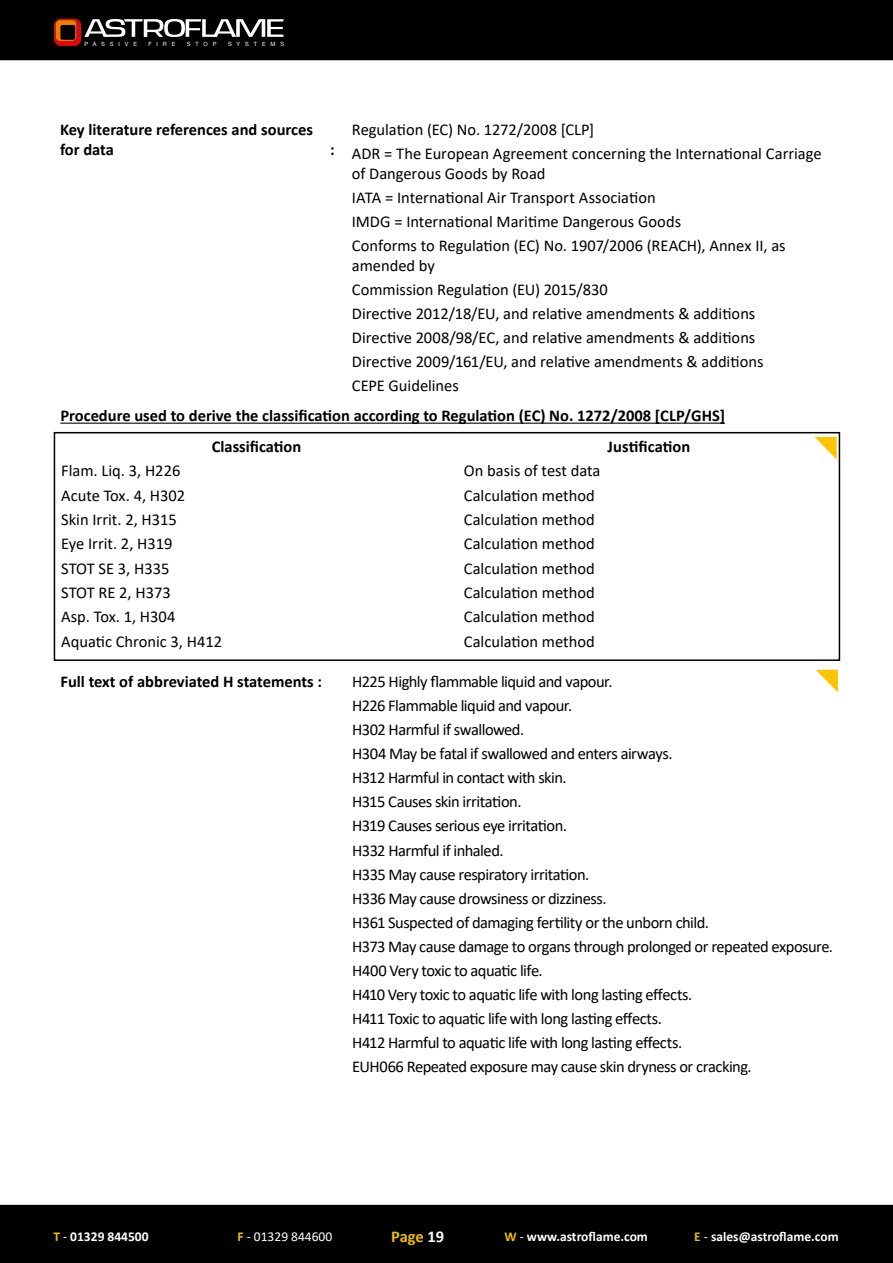
<style>
.page{position:relative;width:893px;height:1263px;background:#fff}
.page>*{position:absolute;margin:0;border:0;box-sizing:border-box;transform-origin:0 0}
.t1{font:16.5px/24px "Calibri";letter-spacing:-.015em;color:#000}
.t2{font:700 16.5px/19.8px "Calibri";color:#000}
.t3{font:700 16.5px "Calibri";letter-spacing:-.005em;color:#ebbe00}
.t4{font:700 13.5px "Calibri";color:#fff}
.t5{font:13.5px "Calibri";color:#fff}
.t6{font:5.85px "Helvetica Neue";letter-spacing:.84em;color:#fff}
.s1{color:#fff}
.s2{color:#ebbe00}
.s3{font-weight:400}
.s4{font-weight:700;color:#ebbe00}
</style>
<div class="page">
<div style="left:0;top:0;width:893px;height:60px;background:#000"></div>
<div style="left:0;top:1205px;width:893px;height:58px;background:#000"></div>
<svg style="left:54px;top:19px;width:230px;height:27px"></svg>
<hr style="left:60px;top:423px;width:665px;height:1px;background:#000">
<div style="left:54px;top:432px;width:786px;height:229px;border:2px solid #000"></div>
<svg style="left:814px;top:437px;width:23px;height:22px"></svg>
<svg style="left:816px;top:670px;width:22px;height:22px"></svg>
<p class="t6" style="left:84px;top:40px;width:54px">PASSIVE</p>
<p class="t6" style="left:148px;top:40px;width:28px">FIRE</p>
<p class="t6" style="left:187px;top:40px;width:31px">STOP</p>
<p class="t6" style="left:228px;top:40px;width:58px">SYSTEMS</p>
<p class="t1" style="left:352px;top:117px;width:471px">Regulation (EC) No. 1272/2008 [CLP]<br>ADR = The European Agreement concerning the International Carriage</p>
<p class="t1" style="left:352px;top:161px;width:435px">of Dangerous Goods by Road<br>IATA = International Air Transport Association<br>IMDG = International Maritime Dangerous Goods<br>Conforms to Regulation (EC) No. 1907/2006 (REACH), Annex II, as</p>
<p class="t1" style="left:352px;top:253px;width:413px">amended by<br>Commission Regulation (EU) 2015/830<br>Directive 2012/18/EU, and relative amendments &amp; additions Directive 2008/98/EC, and relative amendments &amp; additions Directive 2009/161/EU, and relative amendments &amp; additions CEPE Guidelines</p>
<p class="t2" style="left:212px;top:400px;width:515px;line-height:30.5px;text-indent:-151px">Procedure used to derive the classification according to Regulation (EC) No. 1272/2008 [CLP/GHS]<br>Classification</p>
<p class="t2" style="left:60px;top:120px;width:254px">Key literature references and sources for data</p>
<p class="t2" style="left:330px;top:140px;width:6px">:</p>
<p class="t2" style="left:608px;top:436px;width:84px">Justification</p>
<p class="t1" style="left:61px;top:458px;width:121px">Flam. Liq. 3, H226</p>
<p class="t1" style="left:464px;top:458px;width:138px">On basis of test data</p>
<p class="t1" style="left:61px;top:483px;width:126px">Acute Tox. 4, H302</p>
<p class="t1" style="left:464px;top:483px;width:132px">Calculation method</p>
<p class="t1" style="left:61px;top:507px;width:117px">Skin Irrit. 2, H315</p>
<p class="t1" style="left:464px;top:507px;width:132px">Calculation method</p>
<p class="t1" style="left:61px;top:531px;width:113px">Eye Irrit. 2, H319</p>
<p class="t1" style="left:464px;top:531px;width:132px">Calculation method</p>
<p class="t1" style="left:61px;top:556px;width:110px">STOT SE 3, H335</p>
<p class="t1" style="left:464px;top:556px;width:132px">Calculation method</p>
<p class="t1" style="left:61px;top:580px;width:111px">STOT RE 2, H373</p>
<p class="t1" style="left:464px;top:580px;width:132px">Calculation method</p>
<p class="t1" style="left:61px;top:604px;width:116px">Asp. Tox. 1, H304</p>
<p class="t1" style="left:464px;top:604px;width:132px">Calculation method</p>
<p class="t1" style="left:61px;top:629px;width:162px">Aquatic Chronic 3, H412</p>
<p class="t1" style="left:464px;top:629px;width:132px">Calculation method</p>
<p class="t2" style="left:60px;top:671px;width:263px">Full text of abbreviated H statements :</p>
<p class="t1" style="left:352px;top:669px;width:482px">H225 Highly flammable liquid and vapour.<br>H226 Flammable liquid and vapour.<br>H302 Harmful if swallowed.<br>H304 May be fatal if swallowed and enters airways.<br>H312 Harmful in contact with skin.<br>H315 Causes skin irritation.<br>H319 Causes serious eye irritation.<br>H332 Harmful if inhaled.<br>H335 May cause respiratory irritation.<br>H336 May cause drowsiness or dizziness.<br>H361 Suspected of damaging fertility or the unborn child.<br>H373 May cause damage to organs through prolonged or repeated exposure.<br>H400 Very toxic to aquatic life.<br>H410 Very toxic to aquatic life with long lasting effects.<br>H411 Toxic to aquatic life with long lasting effects.<br>H412 Harmful to aquatic life with long lasting effects.<br>EUH066 Repeated exposure may cause skin dryness or cracking.</p>
<p class="t3" style="left:391px;top:1225px;width:55px">Page <span class="s1">19</span></p>
<p class="t4" style="left:53px;top:1227px;width:97px"><span class="s2">T</span> <span class="s3">-</span> 01329 844500</p>
<p class="t5" style="left:238px;top:1227px;width:96px"><span class="s4">F</span> - 01329 844600</p>
<p class="t4" style="left:504px;top:1227px;width:145px"><span class="s2">W</span> <span class="s3">-</span> www.astroflame.com</p>
<p class="t4" style="left:694px;top:1227px;width:146px"><span class="s2">E</span> <span class="s3">-</span> sales@astroflame.com</p>
</div>
